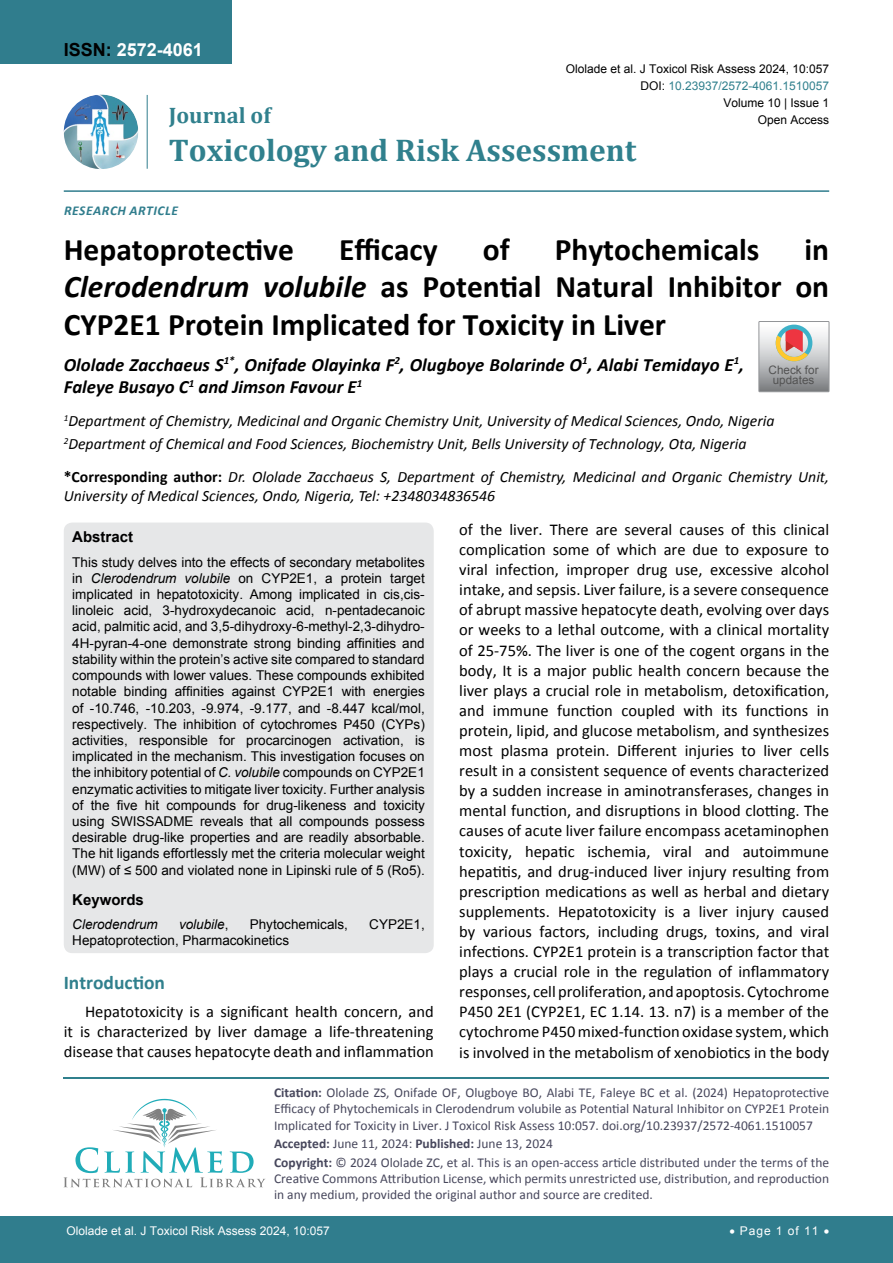
<style>
.page{position:relative;width:893px;height:1263px;background:#fff}
.page>*{position:absolute;margin:0;border:0;box-sizing:border-box;transform-origin:0 0}
.t1{font:700 31.5px/37.8px "Calibri";color:#000;text-align:justify}
.t2{font:700 31.5px "Cambria";color:#30808d}
.t3{font:700 22.5px "Cambria";color:#30808d}
.t4{font:700 19.5px "Calibri";color:#30808d}
.t5{font:italic 700 18.75px/22.5px "Calibri";color:#000}
.t6{font:700 18px "Arial";color:#fff}
.t7{font:16.5px/20.1px "Calibri";color:#000;text-align:justify}
.t8{font:italic 15.75px/23.1px "Calibri";color:#000}
.t9{font:700 15px "Arial";color:#000}
.t10{font:13.5px/16.2px "Arial";color:#000;text-align:justify}
.t11{font:13.5px/16.2px "Calibri";color:#47475c}
.t12{font:italic 13.5px "Arial";color:#000}
.t13{font:italic 700 13.5px "Calibri";letter-spacing:.04em;color:#307d8d}
.t14{font:12px "Arial";color:#000}
.t15{font:12px "Arial";color:#fff}
.t16{font:12px "Arial";color:#30808d}
.t17{font:11.7px/10.1px "Arial";color:#535353;text-align:center}
.s1{color:#000}
.s2{font-style:italic}
.s3{font-weight:700;font-style:normal}
.s4{font-style:normal}
.s5{font-weight:700}
</style>
<div class="page">
<img style="left:64px;top:95px;width:74px;height:74px;border-radius:37px">
<hr style="left:147px;top:95px;width:1px;height:74px;background:#307d8d">
<hr style="left:64px;top:190px;width:765px;height:2px;background:#307d8d">
<hr style="left:64px;top:1077px;width:765px;height:1px;background:#30808d">
<svg style="left:64px;top:1099px;width:201px;height:88px"></svg>
<div style="left:0;top:1217px;width:893px;height:46px;background:#307d8d"></div>
<div style="left:0;top:0;width:231px;height:64px;background:#307d8d"></div>
<div style="left:64px;top:522px;width:370px;height:431px;background:#e6e7e8;border-radius:9px"></div>
<svg style="left:759px;top:321px;width:70px;height:71px;background:#bdb6b3"></svg>
<p class="t6" style="left:64px;top:38px;width:141px"><span class="s1">ISSN:</span> 2572-4061</p>
<p class="t14" style="left:566px;top:60px;width:265px">Ololade et al. J Toxicol Risk Assess 2024, 10:057</p>
<p class="t16" style="left:640px;top:78px;width:190px"><span class="s1">DOI:</span> 10.23937/2572-4061.1510057</p>
<p class="t14" style="left:758px;top:112px;width:73px">Open Access</p>
<p class="t14" style="left:723px;top:95px;width:107px">Volume 10 | Issue 1</p>
<h2 class="t3" style="left:169px;top:100px;width:103px">Journal of</h2>
<h1 class="t2" style="left:169px;top:128px;width:469px">Toxicology and Risk Assessment</h1>
<p class="t13" style="left:64px;top:202px;width:17px">Researc</p>
<p class="t13" style="left:118px;top:202px;width:62px">h Article</p>
<h1 class="t1" style="left:64px;top:230px;width:232px">Hepatoprotective</h1>
<h1 class="t1" style="left:339px;top:230px;width:100px">Efficacy</h1>
<h1 class="t1" style="left:483px;top:230px;width:28px">of</h1>
<h1 class="t1" style="left:555px;top:230px;width:206px">Phytochemicals</h1>
<h1 class="t1" style="left:64px;top:230px;width:767px;text-indent:741px">in <span class="s2">Clerodendrum volubile</span> as Potential Natural Inhibitor on CYP2E1 Protein Implicated for Toxicity in Liver</h1>
<p class="t5" style="left:64px;top:353px;width:682px">Ololade Zacchaeus S<sup>1*</sup>, Onifade Olayinka F<sup>2</sup>, Olugboye Bolarinde O<sup>1</sup>, Alabi Temidayo E<sup>1</sup>,<br>Faleye Busayo C<sup>1</sup> and Jimson Favour E<sup>1</sup></p>
<p class="t8" style="left:64px;top:409px;width:712px"><sup>1</sup>Department of Chemistry, Medicinal and Organic Chemistry Unit, University of Medical Sciences, Ondo, Nigeria<br><sup>2</sup>Department of Chemical and Food Sciences, Biochemistry Unit, Bells University of Technology, Ota, Nigeria</p>
<p class="t17" style="left:769px;top:365px;width:52px">Check for updates</p>
<p class="t8" style="left:64px;top:467px;width:767px;line-height:18.9px"><span class="s3">*Corresponding author:</span> Dr. Ololade Zacchaeus S, Department of Chemistry, Medicinal and Organic Chemistry Unit,<br>University of Medical Sciences, Ondo, Nigeria, Tel: +2348034836546</p>
<p class="t9" style="left:72px;top:527px;width:62px">Abstract</p>
<p class="t10" style="left:72px;top:554px;width:354px">This study delves into the effects of secondary metabolites in <span class="s2">Clerodendrum volubile</span> on CYP2E1, a protein target implicated in hepatotoxicity. Among implicated in cis,cis&shy;linoleic acid, 3-hydroxydecanoic acid, n-pentadecanoic acid, palmitic acid, and 3,5-dihydroxy-6-methyl-2,3-dihydro-4H-pyran-4-one demonstrate strong binding affinities and stability within the protein’s active site compared to standard compounds with lower values. These compounds exhibited notable binding affinities against CYP2E1 with energies of -10.746, -10.203, -9.974, -9.177, and -8.447 kcal/mol, respectively. The inhibition of cytochromes P450 (CYPs) activities, responsible for procarcinogen activation, is implicated in the mechanism. This investigation focuses on the inhibitory potential of <span class="s2">C. volubile</span> compounds on CYP2E1 enzymatic activities to mitigate liver toxicity. Further analysis of the five hit compounds for drug-likeness and toxicity using SWISSADME reveals that all compounds possess desirable drug-like properties and are readily absorbable.<br>The hit ligands effortlessly met the criteria molecular weight (MW) of ≤ 500 and violated none in Lipinski rule of 5 (Ro5).</p>
<p class="t9" style="left:72px;top:889px;width:73px">Keywords</p>
<p class="t12" style="left:72px;top:915px;width:87px">Clerodendrum</p>
<p class="t12" style="left:179px;top:915px;width:51px">volubile<span class="s4">,</span></p>
<p class="t10" style="left:250px;top:916px;width:100px">Phytochemicals,</p>
<p class="t10" style="left:369px;top:916px;width:57px">CYP2E1,</p>
<p class="t10" style="left:72px;top:932px;width:218px">Hepatoprotection, Pharmacokinetics</p>
<p class="t4" style="left:64px;top:970px;width:103px">Introduction</p>
<p class="t7" style="left:64px;top:1002px;width:371px;text-indent:21px">Hepatotoxicity is a significant health concern, and it is characterized by liver damage a life-threatening disease that causes hepatocyte death and inflammation</p>
<p class="t7" style="left:459px;top:519px;width:371px">of the liver. There are several causes of this clinical complication some of which are due to exposure to viral infection, improper drug use, excessive alcohol intake, and sepsis. Liver failure, is a severe consequence of abrupt massive hepatocyte death, evolving over days or weeks to a lethal outcome, with a clinical mortality of 25-75%. The liver is one of the cogent organs in the body, It is a major public health concern because the liver plays a crucial role in metabolism, detoxification, and immune function coupled with its functions in protein, lipid, and glucose metabolism, and synthesizes most plasma protein. Different injuries to liver cells result in a consistent sequence of events characterized by a sudden increase in aminotransferases, changes in mental function, and disruptions in blood clotting. The causes of acute liver failure encompass acetaminophen toxicity, hepatic ischemia, viral and autoimmune hepatitis, and drug-induced liver injury resulting from prescription medications as well as herbal and dietary supplements. Hepatotoxicity is a liver injury caused by various factors, including drugs, toxins, and viral infections. CYP2E1 protein is a transcription factor that plays a crucial role in the regulation of inflammatory responses, cell proliferation, and apoptosis. Cytochrome P450 2E1 (CYP2E1, EC 1.14. 13. n7) is a member of the cytochrome P450 mixed-function oxidase system, which is involved in the metabolism of xenobiotics in the body</p>
<p class="t11" style="left:274px;top:1084px;width:557px;text-align:justify"><span class="s5">Citation:</span> Ololade ZS, Onifade OF, Olugboye BO, Alabi TE, Faleye BC et al. (2024) Hepatoprotective Efficacy of Phytochemicals in Clerodendrum volubile as Potential Natural Inhibitor on CYP2E1 Protein Implicated for Toxicity in Liver. J Toxicol Risk Assess 10:057. doi.org/10.23937/2572-4061.1510057</p>
<p class="t11" style="left:274px;top:1134px;width:557px;line-height:18.6px"><span class="s5">Accepted:</span> June 11, 2024: <span class="s5">Published:</span> June 13, 2024<br><span class="s5">Copyright:</span> © 2024 Ololade ZC, et al. This is an open-access article distributed under the terms of the</p>
<p class="t11" style="left:274px;top:1170px;width:557px">Creative Commons Attribution License, which permits unrestricted use, distribution, and reproduction in any medium, provided the original author and source are credited.</p>
<p class="t15" style="left:66px;top:1223px;width:265px">Ololade et al. J Toxicol Risk Assess 2024, 10:057</p>
<p class="t15" style="left:729px;top:1223px;width:101px">• Page 1 of 11 •</p>
</div>
